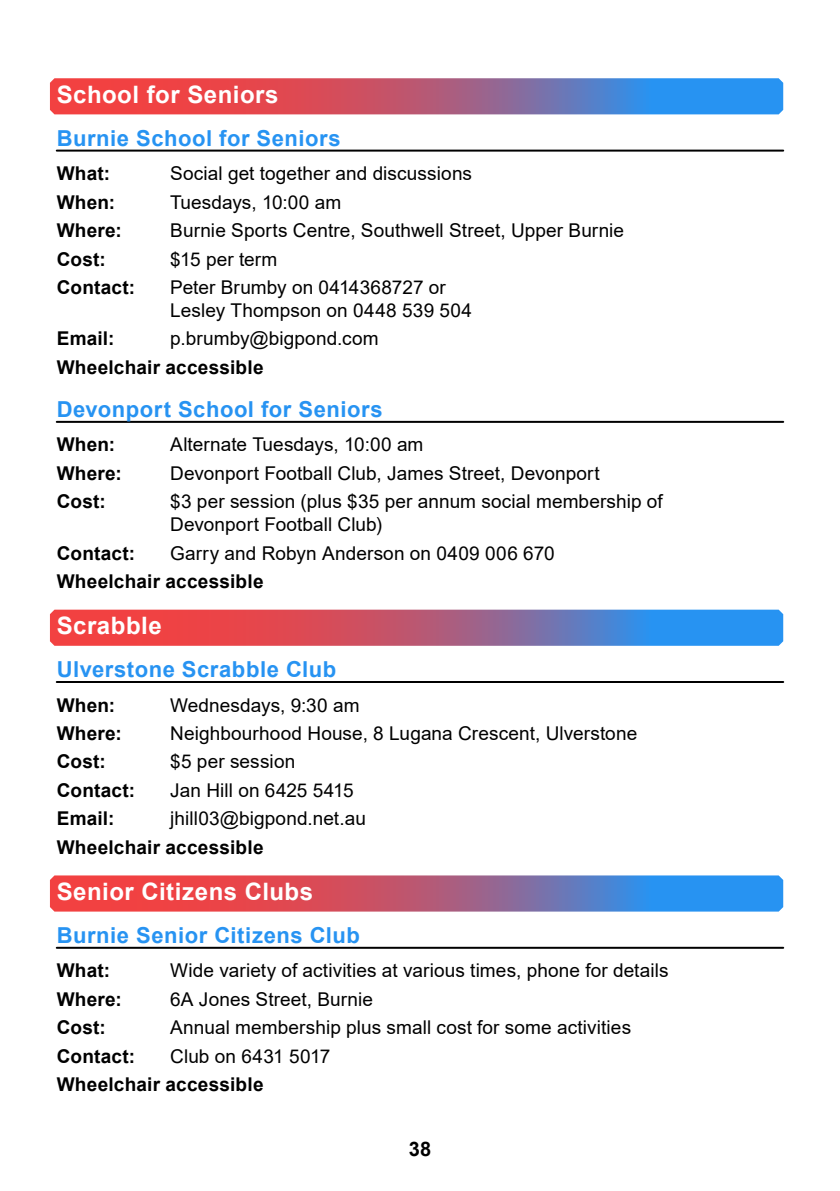
<style>
.page{position:relative;width:840px;height:1191px;background:#fff}
.page>*{position:absolute;margin:0;border:0;box-sizing:border-box;transform-origin:0 0}
.t1{font:700 24px "Arial";letter-spacing:.02em;color:#fff}
.t2{font:700 22px "Arial";letter-spacing:.025em;color:#2793f2}
.t3{font:700 20px "Arial";color:#000}
.t4{font:19px/22.8px "Arial";letter-spacing:.005em;color:#000}
.t5{font:700 19px "Arial";letter-spacing:.01em;color:#000}
</style>
<div class="page">
<svg style="left:50px;top:78px;width:732px;height:36px;background:#a06389"></svg>
<hr style="left:57px;top:150px;width:725px;height:2px;background:#000">
<hr style="left:57px;top:421px;width:725px;height:2px;background:#000">
<svg style="left:50px;top:609px;width:732px;height:37px;background:#a2668b"></svg>
<hr style="left:57px;top:681px;width:725px;height:2px;background:#000">
<svg style="left:50px;top:875px;width:732px;height:36px;background:#a1648a"></svg>
<hr style="left:57px;top:946px;width:725px;height:2px;background:#000">
<p class="t1" style="left:57px;top:77px;width:223px">School for Seniors</p>
<p class="t2" style="left:57px;top:123px;width:285px">Burnie School for Seniors</p>
<p class="t5" style="left:57px;top:160px;width:55px">What:</p>
<p class="t4" style="left:170px;top:162px;width:303px">Social get together and discussions</p>
<p class="t5" style="left:57px;top:188px;width:60px">When:</p>
<p class="t4" style="left:170px;top:190px;width:172px">Tuesdays, 10:00 am</p>
<p class="t5" style="left:57px;top:217px;width:66px">Where:</p>
<p class="t4" style="left:170px;top:219px;width:455px">Burnie Sports Centre, Southwell Street, Upper Burnie</p>
<p class="t5" style="left:57px;top:245px;width:50px">Cost:</p>
<p class="t4" style="left:170px;top:247px;width:109px">$15 per term</p>
<p class="t5" style="left:57px;top:274px;width:80px">Contact:</p>
<p class="t4" style="left:170px;top:276px;width:303px">Peter Brumby on 0414368727 or<br>Lesley Thompson on 0448 539 504</p>
<p class="t5" style="left:57px;top:325px;width:59px">Email:</p>
<p class="t4" style="left:170px;top:327px;width:210px">p.brumby@bigpond.com</p>
<p class="t5" style="left:57px;top:354px;width:208px">Wheelchair accessible</p>
<p class="t2" style="left:57px;top:394px;width:327px">Devonport School for Seniors</p>
<p class="t5" style="left:57px;top:431px;width:60px">When:</p>
<p class="t4" style="left:170px;top:433px;width:254px">Alternate Tuesdays, 10:00 am</p>
<p class="t5" style="left:57px;top:460px;width:66px">Where:</p>
<p class="t4" style="left:170px;top:461px;width:430px">Devonport Football Club, James Street, Devonport</p>
<p class="t5" style="left:57px;top:488px;width:50px">Cost:</p>
<p class="t4" style="left:170px;top:490px;width:493px">$3 per session (plus $35 per annum social membership of<br>Devonport Football Club)</p>
<p class="t5" style="left:57px;top:539px;width:80px">Contact:</p>
<p class="t4" style="left:170px;top:541px;width:386px">Garry and Robyn Anderson on 0409 006 670</p>
<p class="t5" style="left:57px;top:568px;width:208px">Wheelchair accessible</p>
<p class="t1" style="left:57px;top:608px;width:107px">Scrabble</p>
<p class="t2" style="left:57px;top:654px;width:281px">Ulverstone Scrabble Club</p>
<p class="t5" style="left:57px;top:691px;width:60px">When:</p>
<p class="t4" style="left:170px;top:693px;width:191px">Wednesdays, 9:30 am</p>
<p class="t5" style="left:57px;top:720px;width:66px">Where:</p>
<p class="t4" style="left:170px;top:722px;width:468px">Neighbourhood House, 8 Lugana Crescent, Ulverstone</p>
<p class="t5" style="left:57px;top:748px;width:50px">Cost:</p>
<p class="t4" style="left:170px;top:750px;width:126px">$5 per session</p>
<p class="t5" style="left:57px;top:777px;width:80px">Contact:</p>
<p class="t4" style="left:170px;top:778px;width:185px">Jan Hill on 6425 5415</p>
<p class="t5" style="left:57px;top:805px;width:59px">Email:</p>
<p class="t4" style="left:170px;top:807px;width:197px">jhill03@bigpond.net.au</p>
<p class="t5" style="left:57px;top:833px;width:208px">Wheelchair accessible</p>
<p class="t1" style="left:57px;top:874px;width:258px">Senior Citizens Clubs</p>
<p class="t2" style="left:57px;top:920px;width:304px">Burnie Senior Citizens Club</p>
<p class="t5" style="left:57px;top:957px;width:55px">What:</p>
<p class="t4" style="left:170px;top:959px;width:499px">Wide variety of activities at various times, phone for details</p>
<p class="t5" style="left:57px;top:985px;width:66px">Where:</p>
<p class="t4" style="left:170px;top:987px;width:204px">6A Jones Street, Burnie</p>
<p class="t5" style="left:57px;top:1014px;width:50px">Cost:</p>
<p class="t4" style="left:170px;top:1016px;width:462px">Annual membership plus small cost for some activities</p>
<p class="t5" style="left:57px;top:1042px;width:80px">Contact:</p>
<p class="t4" style="left:170px;top:1044px;width:161px">Club on 6431 5017</p>
<p class="t5" style="left:57px;top:1071px;width:208px">Wheelchair accessible</p>
<p class="t3" style="left:408px;top:1134px;width:24px">38</p>
</div>
